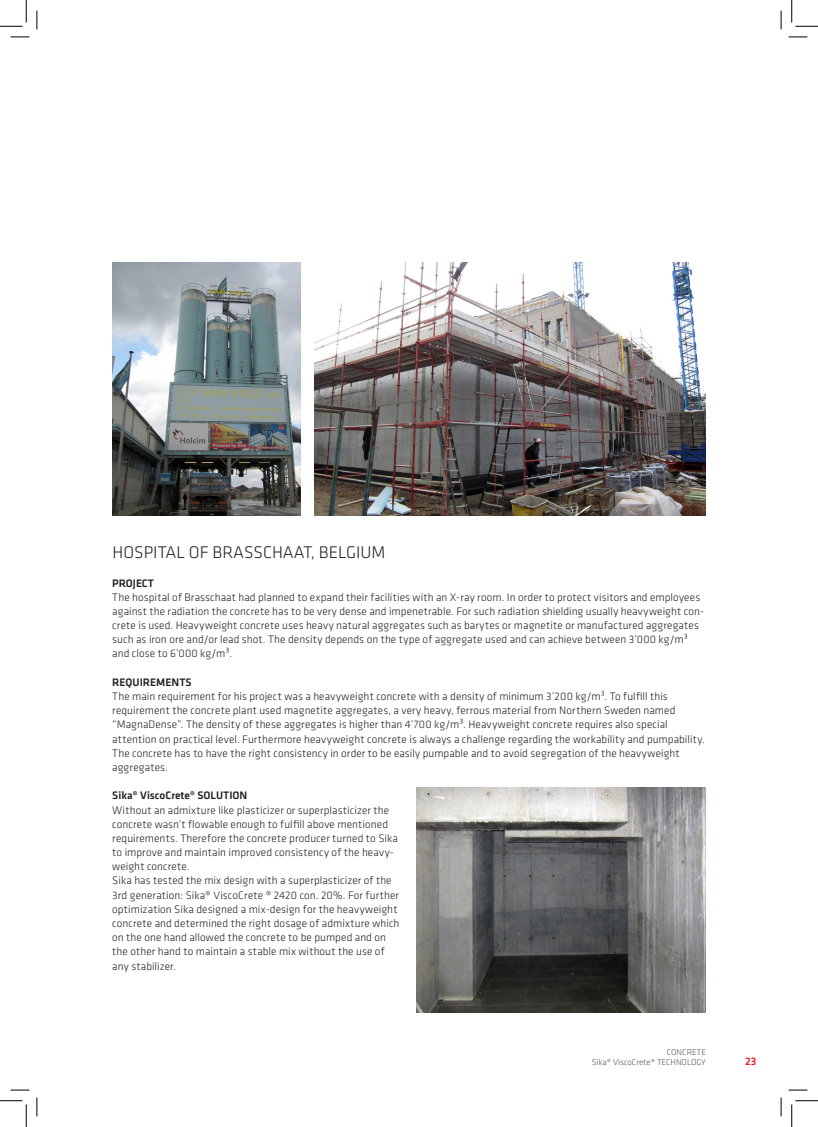
<style>
.page{position:relative;width:818px;height:1127px;background:#fff}
.page>*{position:absolute;margin:0;border:0;box-sizing:border-box;transform-origin:0 0}
.SI_Klavica_HL2{font:300 17.5px "Klavika";color:#231f20}
.SI_Klavika_copy{font:300 11.25px/14.1px "Klavika";letter-spacing:.01em;color:#231f20}
.SI_Klavika_copy___oS{font:300 11.25px/14.1px "Klavika";letter-spacing:.01em;color:#231f20}
.SI_Klavica_HL4{font:500 11.25px "Klavika";color:#231f20}
.SI_Klavica_BACK_HL4{font:500 11.25px "Klavika";color:#231f20}
.t1{font:500 11.25px "Klavika";color:#ee1d23}
.t2{font:300 8.75px/10.5px "Klavika";color:#57585a;text-align:right}
</style>
<div class="page">
<img style="left:416px;top:787px;width:290px;height:224px">
<img style="left:315px;top:263px;width:391px;height:252px">
<img style="left:112px;top:262px;width:189px;height:253px">
<svg style="left:11px;top:36px;width:18px;height:2px"></svg>
<svg style="left:788px;top:36px;width:19px;height:2px"></svg>
<svg style="left:11px;top:1089px;width:18px;height:1px"></svg>
<svg style="left:788px;top:1089px;width:19px;height:1px"></svg>
<svg style="left:36px;top:11px;width:2px;height:18px"></svg>
<svg style="left:36px;top:1097px;width:2px;height:18px"></svg>
<svg style="left:780px;top:11px;width:2px;height:18px"></svg>
<svg style="left:780px;top:1097px;width:2px;height:18px"></svg>
<svg style="left:0;top:0;width:27px;height:27px"></svg>
<svg style="left:0;top:1100px;width:27px;height:26px"></svg>
<svg style="left:791px;top:0;width:27px;height:27px"></svg>
<svg style="left:791px;top:1100px;width:27px;height:26px"></svg>
<p class="SI_Klavica_HL2" style="left:113px;top:541px;width:274px">HOSPITAL OF BRASSCHAAT, BELGIUM</p>
<p class="SI_Klavica_HL4" style="left:112px;top:575px;width:43px">PROJECT</p>
<p class="SI_Klavika_copy" style="left:112px;top:589px;width:593px">The hospital of Brasschaat had planned to expand their facilities with an X-ray room. In order to protect visitors and employees against the radiation the concrete has to be very dense and impenetrable. For such radiation shielding usually heavyweight con&shy;crete is used. Heavyweight concrete uses heavy natural aggregates such as barytes or magnetite or manufactured aggregates such as iron ore and/or lead shot. The density depends on the type of aggregate used and can achieve between 3’000 kg/m³ and close to 6’000 kg/m³.</p>
<p class="SI_Klavica_BACK_HL4" style="left:112px;top:674px;width:81px">REQUIREMENTS</p>
<p class="SI_Klavika_copy___oS" style="left:112px;top:689px;width:594px">The main requirement for his project was a heavyweight concrete with a density of minimum 3’200 kg/m³. To fulfill this requirement the concrete plant used magnetite aggregates, a very heavy, ferrous material from Northern Sweden named “MagnaDense”. The density of these aggregates is higher than 4’700 kg/m³. Heavyweight concrete requires also special attention on practical level. Furthermore heavyweight concrete is always a challenge regarding the workability and pumpability.<br>The concrete has to have the right consistency in order to be easily pumpable and to avoid segregation of the heavyweight aggregates.</p>
<p class="SI_Klavica_HL4" style="left:112px;top:787px;width:137px">Sika® ViscoCrete® SOLUTION</p>
<p class="SI_Klavika_copy" style="left:112px;top:802px;width:287px">Without an admixture like plasticizer or superplasticizer the concrete wasn’t flowable enough to fulfill above mentioned requirements. Therefore the concrete producer turned to Sika to improve and maintain improved consistency of the heavy&shy;weight concrete.</p>
<p class="SI_Klavika_copy" style="left:112px;top:873px;width:289px">Sika has tested the mix design with a superplasticizer of the 3rd generation: Sika® ViscoCrete ® 2420 con. 20%. For further optimization Sika designed a mix-design for the heavyweight concrete and determined the right dosage of admixture which on the one hand allowed the concrete to be pumped and on the other hand to maintain a stable mix without the use of any stabilizer.</p>
<p class="t2" style="left:592px;top:1046px;width:116px">CONCRETE<br>Sika® ViscoCrete® TECHNOLOGY</p>
<p class="t1" style="left:745px;top:1053px;width:13px">23</p>
</div>
